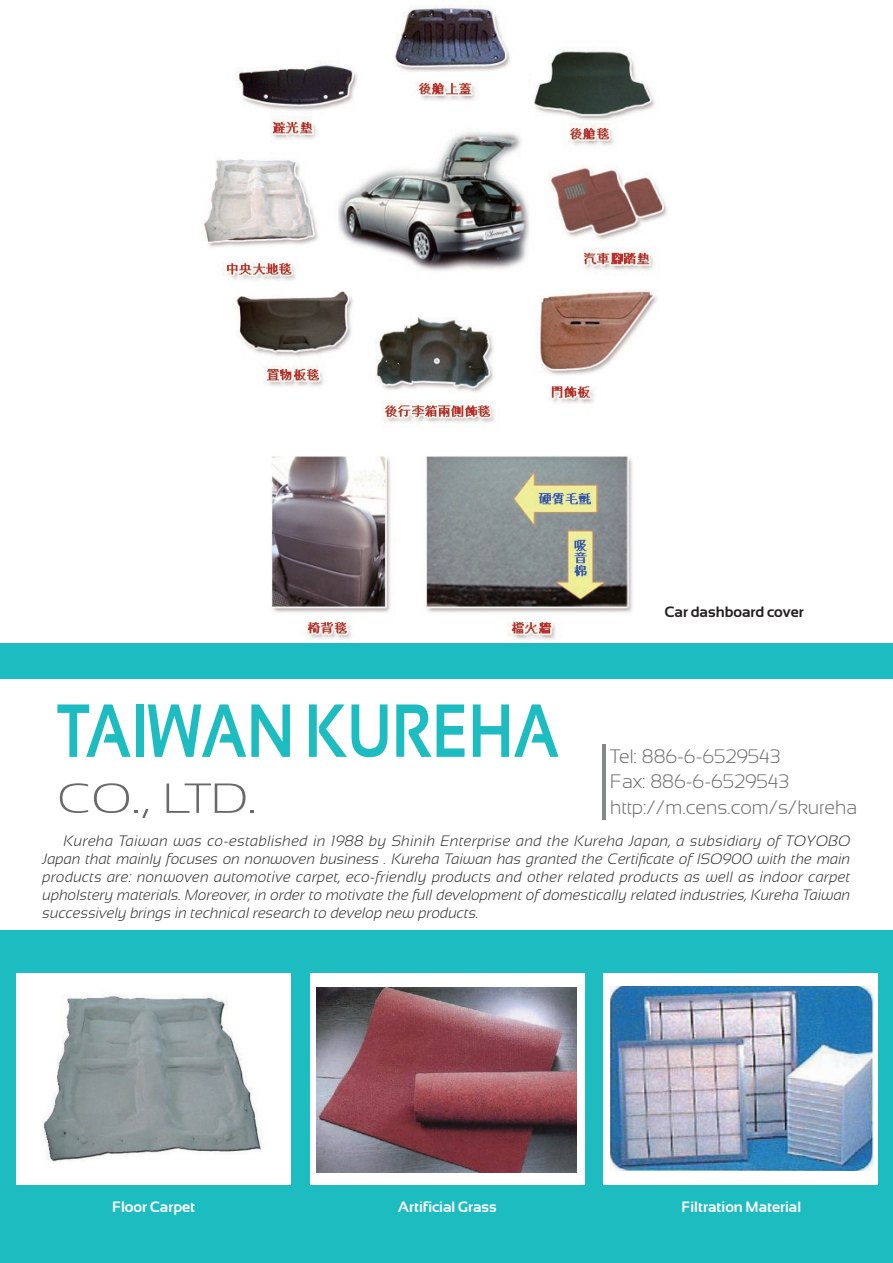
<style>
.page{position:relative;width:893px;height:1263px;background:#fff}
.page>*{position:absolute;margin:0;border:0;box-sizing:border-box;transform-origin:0 0}
.t1{font:700 75px "Sansation";color:#1cbcc1;scale:.8 1}
.t2{font:300 42px "Sansation";color:#69696c;scale:1.2 1}
.t3{font:300 19.5px/25.5px "Sansation";color:#69696c}
.t4{font:italic 300 15px/18px "Sansation";color:#231f20;text-align:justify}
.t5{font:700 15px "Sansation";color:#fff}
.t6{font:700 15px "Sansation";color:#231f20}
</style>
<div class="page">
<img style="left:204px;top:5px;width:463px;height:635px">
<div style="left:0;top:643px;width:893px;height:620px;background:#1cbcc1"></div>
<div style="left:0;top:679px;width:893px;height:251px;background:#fff"></div>
<div style="left:17px;top:973px;width:274px;height:212px;background:#fff"></div>
<div style="left:310px;top:973px;width:274px;height:212px;background:#fff"></div>
<div style="left:604px;top:973px;width:274px;height:212px;background:#fff"></div>
<hr style="left:602px;top:744px;width:3px;height:76px;background:#83878b">
<img style="left:42px;top:995px;width:220px;height:167px">
<img style="left:317px;top:987px;width:260px;height:185px">
<img style="left:611px;top:986px;width:262px;height:185px">
<p class="t6" style="left:664px;top:603px;width:141px">Car dashboard cover</p>
<h1 class="t1" style="left:57px;top:689px;width:629px">TAIWAN KUREHA</h1>
<h2 class="t2" style="left:57px;top:775px;width:167px">CO., LTD.</h2>
<h3 class="t3" style="left:610px;top:743px;width:249px">Tel: 886-6-6529543<br>Fax: 886-6-6529543 http://m.cens.com/s/kureha</h3>
<p class="t4" style="left:43px;top:832px;width:809px;text-indent:21px">Kureha Taiwan was co-established in 1988 by Shinih Enterprise and the Kureha Japan, a subsidiary of TOYOBO Japan that mainly focuses on nonwoven business . Kureha Taiwan has granted the Certificate of ISO900 with the main products are: nonwoven automotive carpet, eco-friendly products and other related products as well as indoor carpet upholstery materials. Moreover, in order to motivate the full development of domestically related industries, Kureha Taiwan successively brings in technical research to develop new products.</p>
<p class="t5" style="left:112px;top:1199px;width:84px">Floor Carpet</p>
<p class="t5" style="left:398px;top:1199px;width:100px">Artificial Grass</p>
<p class="t5" style="left:682px;top:1199px;width:121px">Filtration Material</p>
</div>
